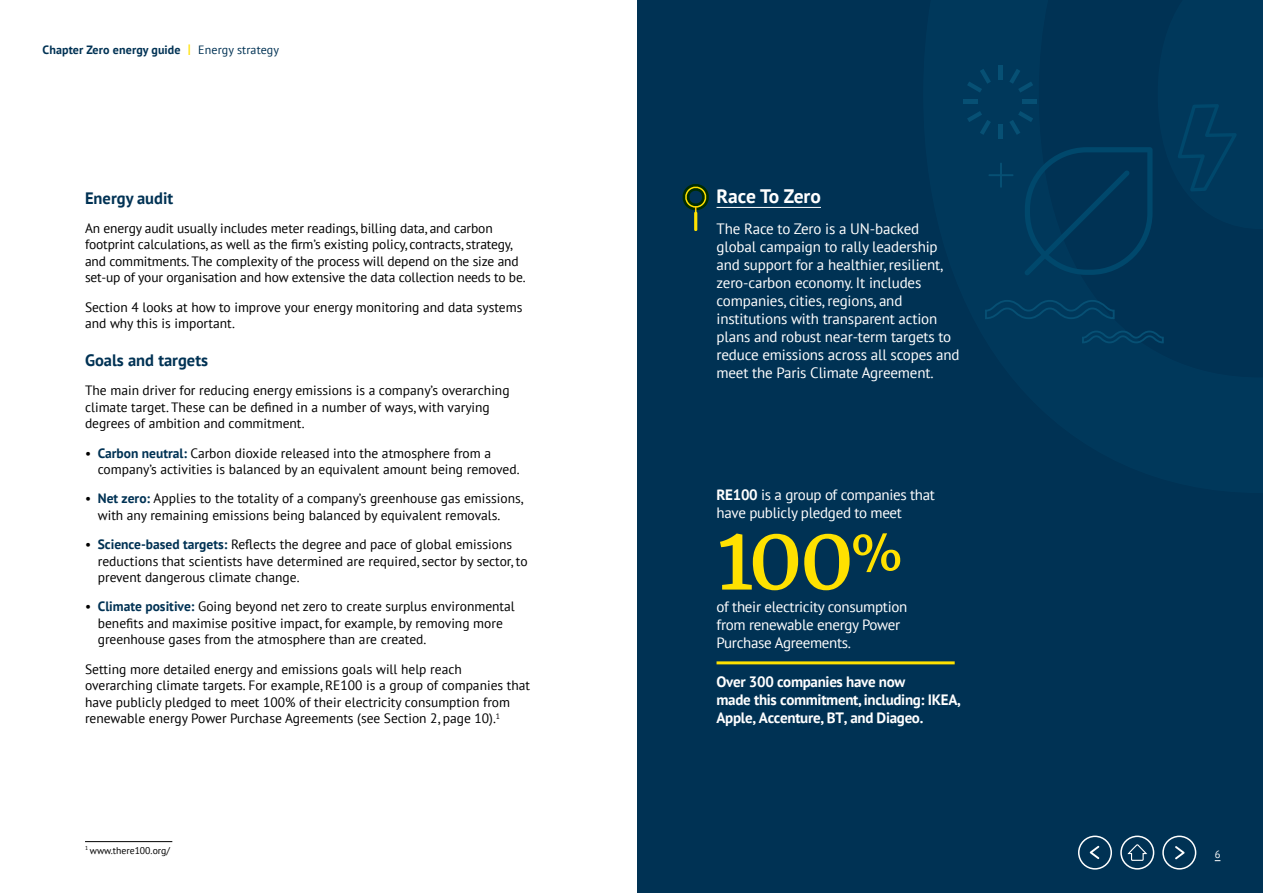
<style>
.page{position:relative;width:1263px;height:893px;background:#fff}
.page>*{position:absolute;margin:0;border:0;box-sizing:border-box;transform-origin:0 0}
.t1{font:88.5px "Merriweather";color:#ffe100}
.t2{font:700 19.5px "PT Sans";color:#fff}
.t3{font:700 16.5px "PT Sans";color:#003254}
.t4{font:15px/18px "PT Sans";letter-spacing:-.01em;color:#fff}
.t5{font:700 15px/18px "PT Sans";letter-spacing:-.02em;color:#fff}
.t6{font:13.5px/16.5px "PT Sans";color:#000}
.t7{font:700 12px "PT Sans";letter-spacing:.01em;color:#003254}
.t8{font:10.5px "PT Sans";color:#fff}
.t9{font:9.75px "PT Sans";color:#000}
.s1{font-weight:400;font-size:15px;color:#ffe100}
.s2{font-weight:400}
.s3{font-weight:700;color:#003254}
.s4{font-weight:700}
</style>
<div class="page">
<div style="left:638px;top:0;width:625px;height:893px;background:#003254"></div>
<hr style="left:716px;top:661px;width:239px;height:3px;background:#ffe100">
<hr style="left:85px;top:841px;width:87px;height:1px;background:#000">
<svg style="left:1082px;top:330px;width:82px;height:14px"></svg>
<svg style="left:985px;top:300px;width:130px;height:20px"></svg>
<hr style="left:998px;top:65px;width:4px;height:15px;background:#075074">
<hr style="left:998px;top:124px;width:4px;height:15px;background:#075074">
<svg style="left:967px;top:69px;width:24px;height:24px"></svg>
<svg style="left:1009px;top:111px;width:24px;height:24px"></svg>
<hr style="left:963px;top:100px;width:15px;height:4px;background:#075074">
<hr style="left:1022px;top:100px;width:15px;height:4px;background:#075074">
<svg style="left:967px;top:111px;width:24px;height:24px"></svg>
<svg style="left:1009px;top:69px;width:24px;height:24px"></svg>
<hr style="left:988px;top:174px;width:25px;height:2px;background:#075074">
<hr style="left:1000px;top:163px;width:2px;height:25px;background:#075074">
<svg style="left:1024px;top:147px;width:128px;height:128px"></svg>
<svg style="left:1178px;top:104px;width:59px;height:88px"></svg>
<hr style="left:716px;top:207px;width:105px;height:1px;background:#fff">
<hr style="left:694px;top:212px;width:3px;height:19px;background:#ffe100">
<svg style="left:682px;top:184px;width:27px;height:30px"></svg>
<svg style="left:1089px;top:846px;width:10px;height:13px"></svg>
<div style="left:1078px;top:836px;width:34px;height:34px;border:1px solid #fff;border-radius:50%"></div>
<svg style="left:1128px;top:844px;width:18px;height:26px"></svg>
<div style="left:1120px;top:836px;width:34px;height:34px;border:2px solid #fff;border-radius:50%"></div>
<svg style="left:1175px;top:846px;width:10px;height:13px"></svg>
<div style="left:1162px;top:836px;width:34px;height:34px;border:1px solid #fff;border-radius:50%"></div>
<p class="t7" style="left:43px;top:44px;width:238px">Chapter Zero energy guide <span class="s1">I</span> <span class="s2">Energy strategy</span></p>
<p class="t3" style="left:85px;top:191px;width:90px">Energy audit</p>
<p class="t6" style="left:85px;top:221px;width:442px">An energy audit usually includes meter readings, billing data, and carbon footprint calculations, as well as the firm’s existing policy, contracts, strategy, and commitments. The complexity of the process will depend on the size and set-up of your organisation and how extensive the data collection needs to be.</p>
<p class="t6" style="left:85px;top:300px;width:439px">Section 4 looks at how to improve your energy monitoring and data systems and why this is important.</p>
<p class="t3" style="left:85px;top:353px;width:125px">Goals and targets</p>
<p class="t6" style="left:85px;top:383px;width:426px">The main driver for reducing energy emissions is a company’s overarching climate target. These can be defined in a number of ways, with varying degrees of ambition and commitment.</p>
<p class="t6" style="left:98px;top:445px;width:423px;text-indent:-13px">• <span class="s3">Carbon neutral:</span> Carbon dioxide released into the atmosphere from a company’s activities is balanced by an equivalent amount being removed.</p>
<p class="t6" style="left:98px;top:491px;width:427px;text-indent:-13px">• <span class="s3">Net zero:</span> Applies to the totality of a company’s greenhouse gas emissions, with any remaining emissions being balanced by equivalent removals.</p>
<p class="t6" style="left:98px;top:537px;width:431px;text-indent:-13px">• <span class="s3">Science-based targets:</span> Reflects the degree and pace of global emissions reductions that scientists have determined are required, sector by sector, to prevent dangerous climate change.</p>
<p class="t6" style="left:98px;top:599px;width:418px;text-indent:-13px">• <span class="s3">Climate positive:</span> Going beyond net zero to create surplus environmental benefits and maximise positive impact, for example, by removing more greenhouse gases from the atmosphere than are created.</p>
<p class="t6" style="left:85px;top:661px;width:446px">Setting more detailed energy and emissions goals will help reach overarching climate targets. For example, RE100 is a group of companies that have publicly pledged to meet 100% of their electricity consumption from renewable energy Power Purchase Agreements (see Section 2, page 10).<sup>1</sup></p>
<p class="t9" style="left:85px;top:846px;width:86px"><sup>1</sup> www.there100.org/</p>
<h2 class="t2" style="left:716px;top:187px;width:106px">Race To Zero</h2>
<p class="t4" style="left:716px;top:220px;width:245px">The Race to Zero is a UN-backed global campaign to rally leadership and support for a healthier, resilient, zero-carbon economy. It includes companies, cities, regions, and institutions with transparent action plans and robust near-term targets to reduce emissions across all scopes and meet the Paris Climate Agreement.</p>
<p class="t4" style="left:716px;top:487px;width:220px"><span class="s4">RE100</span> is a group of companies that have publicly pledged to meet</p>
<h1 class="t1" style="left:716px;top:513px;width:188px">100<sup>%</sup></h1>
<p class="t4" style="left:716px;top:598px;width:192px">of their electricity consumption from renewable energy Power<br>Purchase Agreements.</p>
<p class="t5" style="left:716px;top:674px;width:245px">Over 300 companies have now<br>made this commitment, including: IKEA,<br>Apple, Accenture, BT, and Diageo.</p>
<p class="t8" style="left:1215px;top:850px;width:7px">6</p>
</div>
